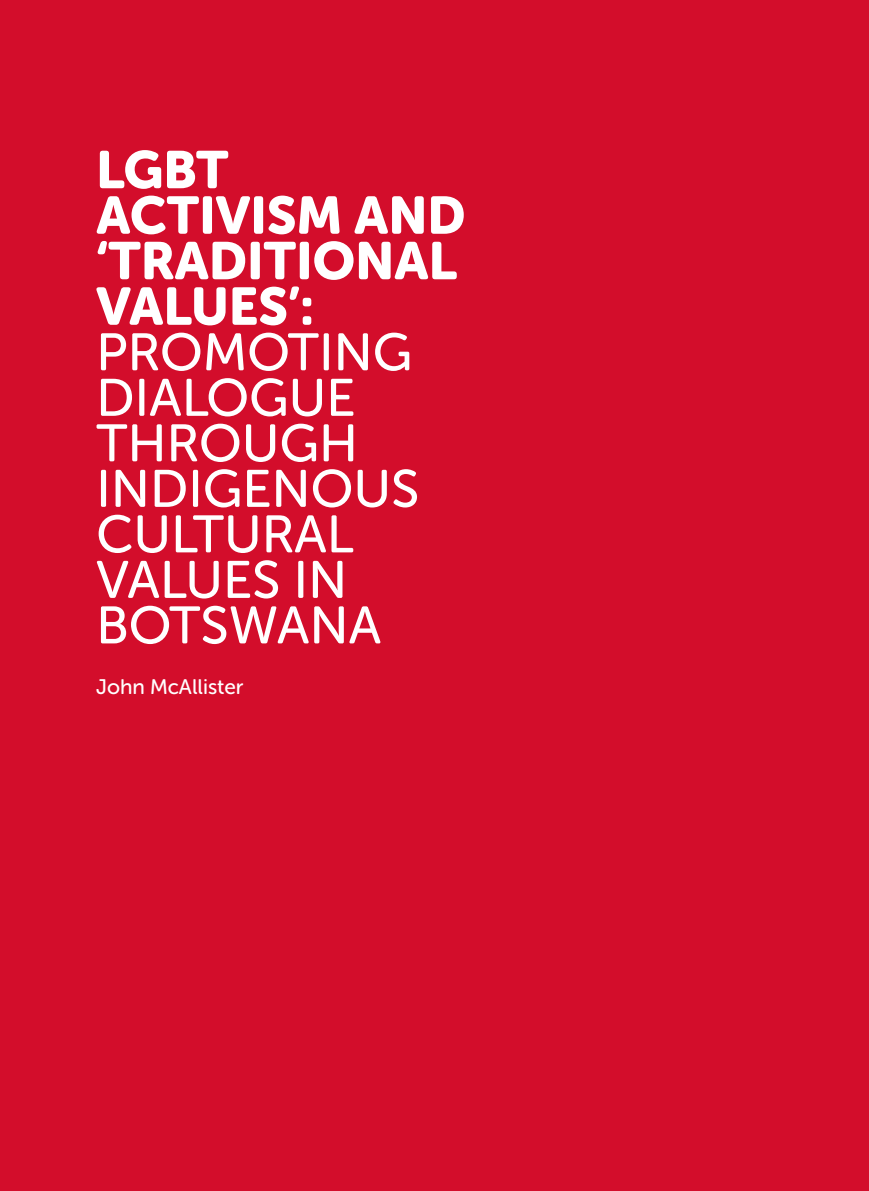
<style>
.page{position:relative;width:869px;height:1191px;background:#fff}
.page>*{position:absolute;margin:0;border:0;box-sizing:border-box;transform-origin:0 0}
.t1{font:52.5px/45.5px "Museo Sans Rounded 500";color:#fff}
.t2{font:52.5px/45.5px "Museo Sans Rounded 900";color:#fff}
.t3{font:21px "Museo Sans Rounded 500";color:#fff}
</style>
<div class="page">
<div style="left:0;top:1px;width:868px;height:1190px;background:#d30d2b"></div>
<p class="t2" style="left:96px;top:147px;width:370px">LGBT<br>ACTIVISM AND ‘TRADITIONAL<br>VALUES’:</p>
<p class="t1" style="left:96px;top:330px;width:324px">PROMOTING<br>DIALOGUE<br>THROUGH<br>INDIGENOUS<br>CULTURAL<br>VALUES IN<br>BOTSWANA</p>
<p class="t3" style="left:96px;top:675px;width:148px">John McAllister</p>
</div>
